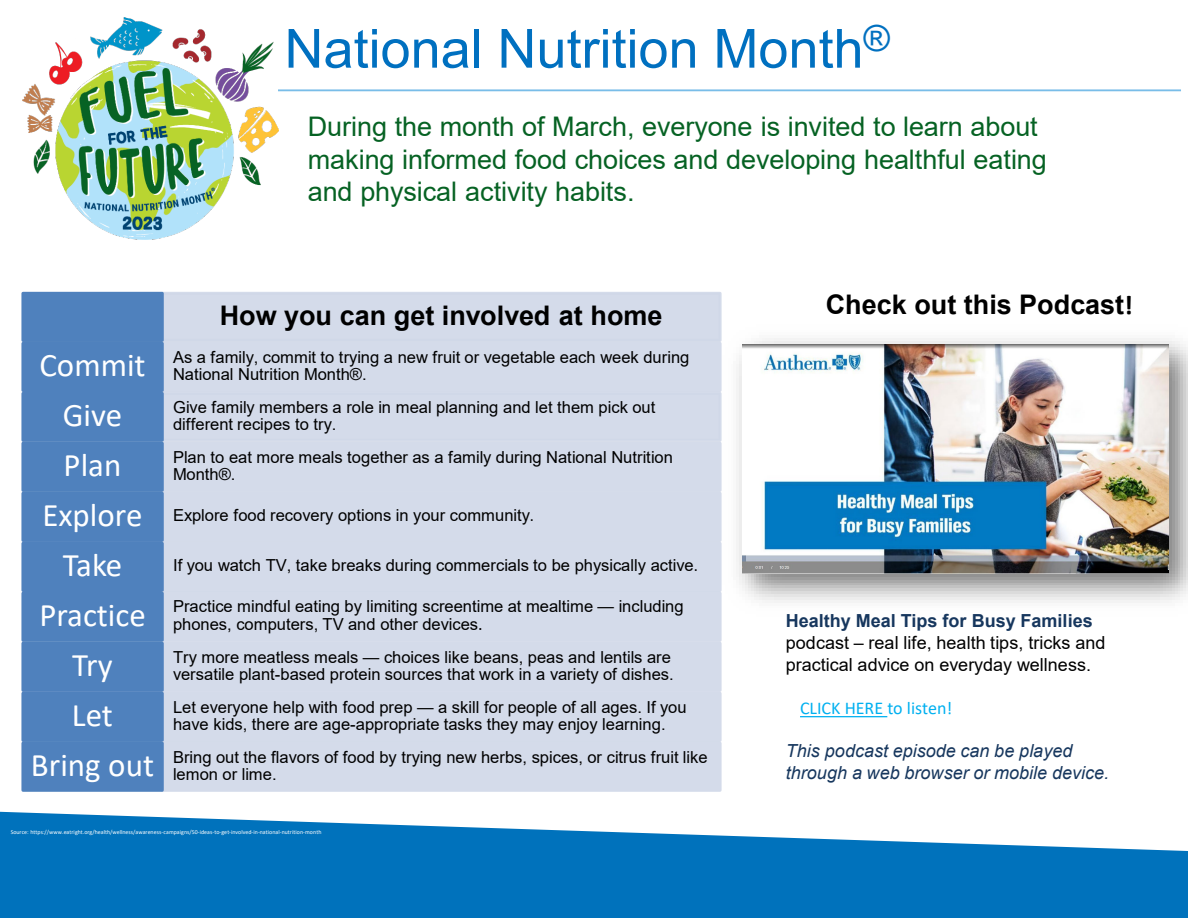
<style>
.page{position:relative;width:1188px;height:918px;background:#fff}
.page>*{position:absolute;margin:0;border:0;box-sizing:border-box;transform-origin:0 0}
.t1{font:54px "Arial";color:#0070c0}
.t2{font:33px "Calibri";color:#fff}
.t3{font:27px/32.4px "Arial";letter-spacing:-.005em;color:#066223}
.t4{font:700 27px "Arial";color:#000}
.t5{font:18px/21.6px "Arial";color:#000}
.t6{font:italic 18px/21.6px "Arial";letter-spacing:.005em;color:#17375e}
.t7{font:18px "Calibri";letter-spacing:-.005em;color:#00b0f0}
.t8{font:16.5px "Arial";color:#000}
.t9{font:6px "Calibri";letter-spacing:.005em;color:#fff}
.s1{font-family:"Calibri"}
.s2{font-family:"Calibri";font-size:18px}
.s3{font-weight:700;color:#17375e}
</style>
<div class="page">
<svg style="left:0;top:812px;width:1188px;height:106px;fill:#0072bc"></svg>
<hr style="left:28px;top:89px;width:1153px;height:2px;background:#79bde8">
<img style="left:736px;top:338px;width:452px;height:265px">
<img style="left:743px;top:345px;width:426px;height:228px">
<img style="left:23px;top:18px;width:255px;height:221px">
<div style="left:162px;top:293px;width:558px;height:47px;background:#d0d8e8"></div>
<div style="left:161px;top:292px;width:561px;height:50px;border:3px solid #d0d8e8"></div>
<div style="left:23px;top:293px;width:139px;height:47px;background:#4f81bd"></div>
<div style="left:21px;top:292px;width:143px;height:50px;border:3px solid #4f81bd"></div>
<div style="left:161px;top:342px;width:561px;height:50px;background:#d0d8e8"></div>
<div style="left:21px;top:342px;width:143px;height:50px;background:#4f81bd"></div>
<div style="left:162px;top:393px;width:558px;height:47px;background:#d0d8e8"></div>
<div style="left:161px;top:392px;width:561px;height:50px;border:3px solid #d0d8e8"></div>
<div style="left:23px;top:393px;width:139px;height:47px;background:#4f81bd"></div>
<div style="left:21px;top:392px;width:143px;height:50px;border:3px solid #4f81bd"></div>
<div style="left:161px;top:442px;width:561px;height:50px;background:#d0d8e8"></div>
<div style="left:21px;top:442px;width:143px;height:50px;background:#4f81bd;border:3px solid #4f81bd"></div>
<div style="left:161px;top:492px;width:561px;height:50px;background:#d0d8e8"></div>
<div style="left:21px;top:492px;width:143px;height:50px;background:#4f81bd"></div>
<div style="left:161px;top:542px;width:561px;height:50px;background:#d0d8e8"></div>
<div style="left:21px;top:542px;width:143px;height:50px;background:#4f81bd"></div>
<div style="left:161px;top:592px;width:561px;height:50px;background:#d0d8e8"></div>
<div style="left:21px;top:592px;width:143px;height:50px;background:#4f81bd;border:3px solid #4f81bd"></div>
<div style="left:161px;top:642px;width:561px;height:50px;background:#d0d8e8"></div>
<div style="left:21px;top:642px;width:143px;height:50px;background:#4f81bd;border:3px solid #4f81bd"></div>
<div style="left:161px;top:692px;width:561px;height:50px;background:#d0d8e8"></div>
<div style="left:21px;top:692px;width:143px;height:50px;background:#4f81bd"></div>
<div style="left:161px;top:742px;width:561px;height:50px;background:#d0d8e8;border:3px solid #d0d8e8"></div>
<div style="left:21px;top:742px;width:143px;height:50px;background:#4f81bd;border:3px solid #4f81bd"></div>
<svg style="left:800px;top:716px;width:87px;height:1px"></svg>
<h2 class="t1" style="left:285px;top:12px;width:607px">National Nutrition Month<sup>®</sup></h2>
<p class="t3" style="left:308px;top:110px;width:741px">During the month of March, everyone is invited to learn about making informed food choices and developing healthful eating and physical activity habits.</p>
<p class="t2" style="left:39px;top:342px;width:108px">Commit</p>
<p class="t2" style="left:63px;top:392px;width:61px">Give</p>
<p class="t2" style="left:64px;top:442px;width:59px">Plan</p>
<p class="t4" style="left:220px;top:296px;width:444px">How you can get involved at home</p>
<p class="t8" style="left:173px;top:346px;width:518px">As a family, commit to trying a new fruit or vegetable each week during</p>
<p class="t8" style="left:173px;top:363px;width:195px">National Nutrition Month®.</p>
<p class="t8" style="left:173px;top:396px;width:484px">Give family members a role in meal planning and let them pick out</p>
<p class="t8" style="left:173px;top:413px;width:165px">different recipes to try.</p>
<p class="t8" style="left:173px;top:446px;width:501px">Plan to eat more meals together as a family during National Nutrition</p>
<p class="t8" style="left:173px;top:463px;width:64px">Month®.</p>
<p class="t4" style="left:826px;top:285px;width:309px">Check out this Podcast<span class="s1">!</span></p>
<p class="t2" style="left:42px;top:492px;width:102px">Explore</p>
<p class="t8" style="left:173px;top:504px;width:363px">Explore food recovery options in your community<span class="s1">.</span></p>
<p class="t2" style="left:63px;top:542px;width:61px">Take</p>
<p class="t8" style="left:173px;top:554px;width:526px">If you watch TV, take breaks during commercials to be physically active<span class="s1">.</span></p>
<p class="t8" style="left:173px;top:595px;width:512px">Practice mindful eating by limiting screentime at mealtime — including</p>
<p class="t2" style="left:39px;top:592px;width:108px">Practice</p>
<p class="t8" style="left:173px;top:613px;width:311px">phones, computers, TV and other devices<span class="s2">.</span></p>
<p class="t8" style="left:173px;top:646px;width:500px">Try more meatless meals — choices like beans, peas and lentils are</p>
<p class="t2" style="left:72px;top:642px;width:42px">Try</p>
<p class="t8" style="left:173px;top:663px;width:502px">versatile plant-based protein sources that work in a variety of dishes.</p>
<p class="t8" style="left:173px;top:696px;width:515px">Let everyone help with food prep — a skill for people of all ages. If you</p>
<p class="t2" style="left:72px;top:692px;width:43px">Let</p>
<p class="t8" style="left:173px;top:713px;width:494px">have kids, there are age-appropriate tasks they may enjoy learning.</p>
<p class="t8" style="left:173px;top:746px;width:536px">Bring out the flavors of food by trying new herbs, spices, or citrus fruit like</p>
<p class="t2" style="left:31px;top:742px;width:125px">Bring out</p>
<p class="t8" style="left:173px;top:763px;width:105px">lemon or lime.</p>
<p class="t9" style="left:11px;top:827px;width:312px">Source: https://www.eatright.org/health/wellness/awareness-campaigns/50-ideas-to-get-involved-in-national-nutrition-month</p>
<p class="t5" style="left:786px;top:610px;width:321px"><span class="s3">Healthy Meal Tips for Busy Families </span>podcast – real life, health tips, tricks and practical advice on everyday wellness.</p>
<p class="t7" style="left:800px;top:696px;width:154px">CLICK HERE to listen!</p>
<p class="t6" style="left:786px;top:740px;width:325px">This podcast episode can be played through a web browser or mobile device.</p>
</div>
